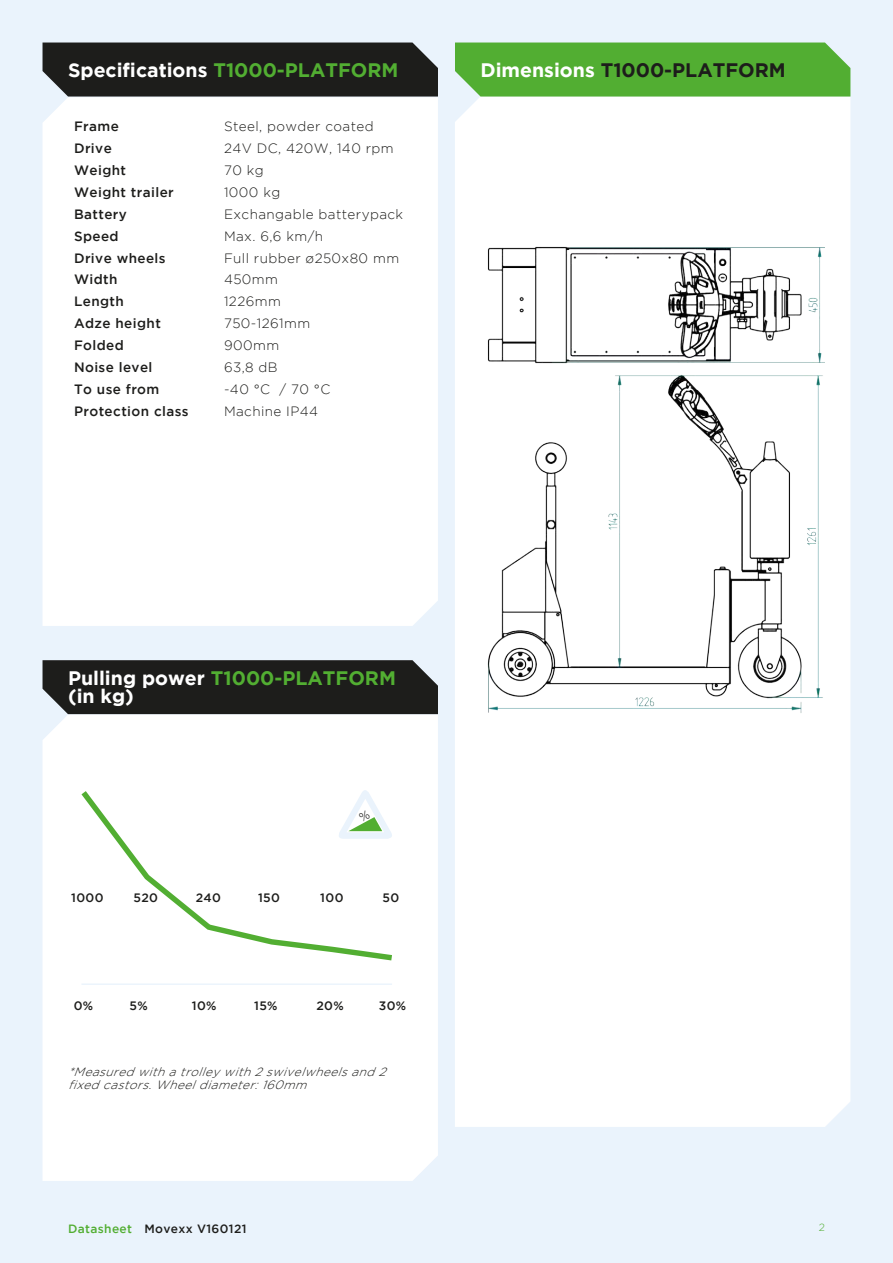
<style>
.page{position:relative;width:893px;height:1263px;background:#eaf3fc}
.page>*{position:absolute;margin:0;border:0;box-sizing:border-box;transform-origin:0 0}
.OMSCHRIJVING{font:700 19.5px/18px "Gotham";color:#fff}
.ARTIKEL_NUMMER{font:700 19.5px "Gotham";color:#fff}
.OMSCHRIJVING-2{font:700 19.5px "Gotham";color:#1d1d1b}
.t1{font:300 13.5px "Gotham";letter-spacing:.03em;color:#1d1d1b}
.t2{font:500 13.5px "Gotham";letter-spacing:.03em;color:#1d1d1b}
.Grafiek{font:500 12.15px "Gotham";letter-spacing:.03em;color:#1d1d1b}
.EXTRA_OMSCHRIJVING{font:italic 300 12px/13.5px "Gotham";color:#1d1d1b}
.t3{font:500 12px "Gotham";letter-spacing:.03em;color:#1d1d1b}
.t4{font:300 10.5px "Gotham";color:#52ae32}
.s1{color:#52ae32}
.s2{color:#fff}
</style>
<div class="page">
<div style="left:43px;top:97px;width:395px;height:529px;background:#fff"></div>
<div style="left:43px;top:43px;width:395px;height:54px;background:#1d1d1b"></div>
<div style="left:455px;top:97px;width:395px;height:1030px;background:#fff"></div>
<div style="left:455px;top:43px;width:395px;height:54px;background:#52ae32"></div>
<div style="left:43px;top:660px;width:395px;height:54px;background:#1d1d1b"></div>
<div style="left:43px;top:715px;width:395px;height:466px;background:#fff"></div>
<div style="left:76px;top:790px;width:322px;height:174px;background:#fff"></div>
<hr style="left:81px;top:983px;width:311px;height:2px;background:#eaf3fc">
<img style="left:480px;top:186px;width:345px;height:561px">
<svg style="left:336px;top:790px;width:59px;height:49px"></svg>
<p class="ARTIKEL_NUMMER" style="left:68px;top:58px;width:332px">Specifications <span class="s1">T1000-PLATFORM</span></p>
<p class="OMSCHRIJVING-2" style="left:480px;top:58px;width:307px"><span class="s2">Dimensions</span> T1000-PLATFORM</p>
<p class="t2" style="left:74px;top:119px;width:46px">Frame</p>
<p class="t1" style="left:224px;top:119px;width:151px">Steel, powder coated</p>
<p class="t2" style="left:74px;top:141px;width:39px">Drive</p>
<p class="t1" style="left:224px;top:141px;width:171px">24V DC, 420W, 140 rpm</p>
<p class="t2" style="left:74px;top:163px;width:54px">Weight</p>
<p class="t1" style="left:224px;top:163px;width:41px">70 kg</p>
<p class="t2" style="left:74px;top:184px;width:101px">Weight trailer</p>
<p class="t1" style="left:224px;top:185px;width:58px">1000 kg</p>
<p class="t2" style="left:74px;top:206px;width:54px">Battery</p>
<p class="t1" style="left:224px;top:207px;width:181px">Exchangable batterypack</p>
<p class="t2" style="left:74px;top:228px;width:46px">Speed</p>
<p class="t1" style="left:224px;top:229px;width:101px">Max. 6,6 km/h</p>
<p class="t2" style="left:74px;top:250px;width:93px">Drive wheels</p>
<p class="t1" style="left:224px;top:250px;width:177px">Full rubber ø250x80 mm</p>
<p class="t2" style="left:74px;top:272px;width:45px">Width</p>
<p class="t1" style="left:224px;top:272px;width:56px">450mm</p>
<p class="t2" style="left:74px;top:294px;width:51px">Length</p>
<p class="t1" style="left:224px;top:294px;width:58px">1226mm</p>
<p class="t2" style="left:74px;top:316px;width:88px">Adze height</p>
<p class="t1" style="left:224px;top:316px;width:88px">750-1261mm</p>
<p class="t2" style="left:74px;top:337px;width:51px">Folded</p>
<p class="t1" style="left:224px;top:338px;width:57px">900mm</p>
<p class="t2" style="left:74px;top:359px;width:80px">Noise level</p>
<p class="t1" style="left:224px;top:360px;width:55px">63,8 dB</p>
<p class="t2" style="left:74px;top:381px;width:87px">To use from</p>
<p class="t1" style="left:224px;top:382px;width:108px">-40 °C / 70 °C</p>
<p class="t2" style="left:74px;top:403px;width:116px">Protection class</p>
<p class="t1" style="left:224px;top:403px;width:96px">Machine IP44</p>
<p class="OMSCHRIJVING" style="left:68px;top:669px;width:329px">Pulling power <span class="s1">T1000-PLATFORM </span>(in kg)</p>
<p class="Grafiek" style="left:71px;top:891px;width:34px">1000</p>
<p class="Grafiek" style="left:133px;top:891px;width:26px">520</p>
<p class="Grafiek" style="left:196px;top:891px;width:27px">240</p>
<p class="Grafiek" style="left:258px;top:891px;width:23px">150</p>
<p class="Grafiek" style="left:320px;top:891px;width:25px">100</p>
<p class="Grafiek" style="left:383px;top:891px;width:18px">50</p>
<p class="Grafiek" style="left:74px;top:999px;width:21px">0%</p>
<p class="Grafiek" style="left:130px;top:999px;width:20px">5%</p>
<p class="Grafiek" style="left:192px;top:999px;width:26px">10%</p>
<p class="Grafiek" style="left:254px;top:999px;width:25px">15%</p>
<p class="Grafiek" style="left:316px;top:999px;width:29px">20%</p>
<p class="Grafiek" style="left:379px;top:999px;width:29px">30%</p>
<p class="EXTRA_OMSCHRIJVING" style="left:68px;top:1065px;width:324px">*Measuredwithatrolleywith2swivelwheelsand2 fixedcastors.Wheeldiameter:160mm</p>
<p class="t3" style="left:68px;top:1222px;width:180px"><span class="s1">Datasheet</span> Movexx V160121</p>
<p class="t4" style="left:819px;top:1221px;width:8px">2</p>
</div>
